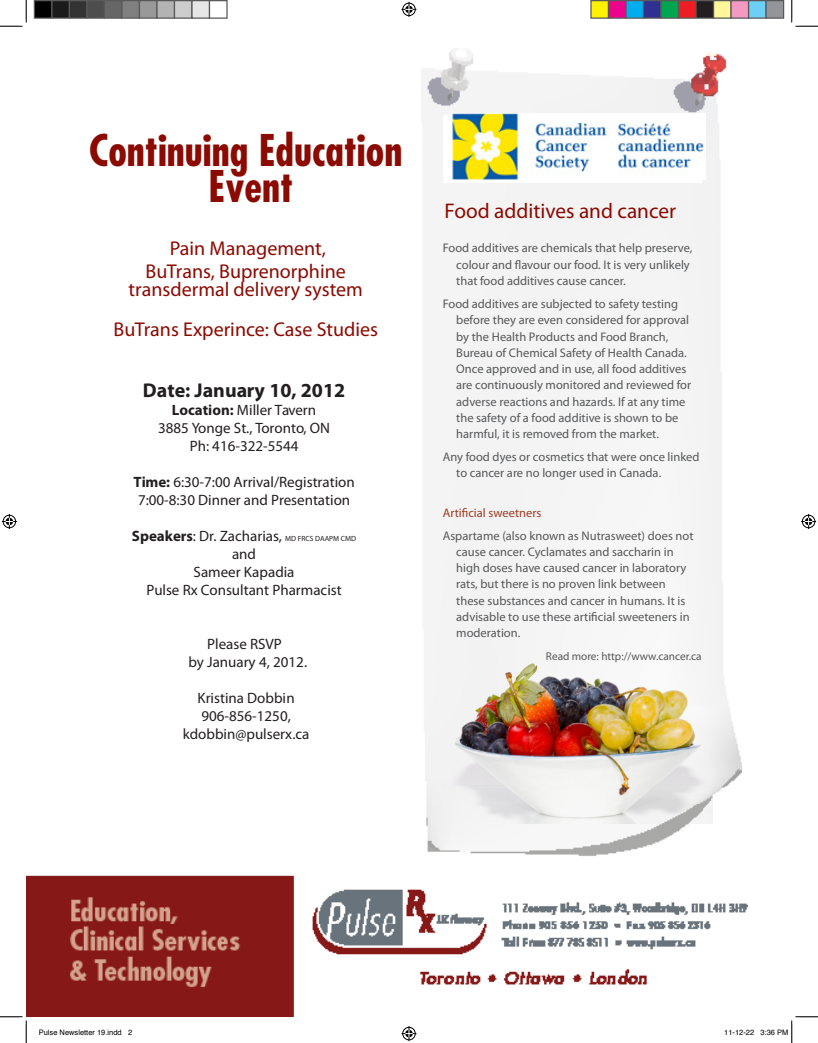
<style>
.page{position:relative;width:818px;height:1043px;background:#fff}
.page>*{position:absolute;margin:0;border:0;box-sizing:border-box;transform-origin:0 0}
.t1{font:700 condensed 42.5px/36.2px "Futura";color:#8b0a02;text-align:center}
.t2{font:21.25px "Myriad Pro";color:#8b0a02}
.Paragraph_Style_1{font:20px/17.5px "Myriad Pro";color:#8b0a02;text-align:center}
.t3{font:700 20px "Myriad Pro";color:#231f20}
.t4{font:15px/18px "Myriad Pro";color:#231f20;text-align:center}
.Paragraph_Style_1-2{font:12.5px/16.2px "Myriad Pro";color:#57585a}
.Paragraph_Style_1-3{font:12.5px "Myriad Pro";color:#9f3c24}
.Paragraph_Style_1-4{font:11.25px "Myriad Pro";color:#57585a}
.t5{font:7.5px "Helvetica";color:#000}
.s1{font-weight:700}
.s2{font-size:7.5px}
</style>
<div class="page">
<img style="left:422px;top:49px;width:319px;height:807px">
<img style="left:26px;top:875px;width:723px;height:141px">
<img style="left:443px;top:644px;width:269px;height:179px">
<div style="left:442px;top:115px;width:259px;height:67px;background:#fff"></div>
<img style="left:450px;top:114px;width:255px;height:66px">
<svg style="left:0;top:0;width:27px;height:27px"></svg>
<svg style="left:0;top:1015px;width:27px;height:27px"></svg>
<svg style="left:791px;top:0;width:27px;height:27px"></svg>
<svg style="left:401px;top:2px;width:15px;height:15px"></svg>
<svg style="left:401px;top:1026px;width:15px;height:15px"></svg>
<svg style="left:2px;top:514px;width:15px;height:15px"></svg>
<svg style="left:801px;top:514px;width:15px;height:15px"></svg>
<div style="left:34px;top:1px;width:18px;height:17px;background:#000"></div>
<div style="left:34px;top:0;width:18px;height:19px;border:1px solid #595959"></div>
<div style="left:52px;top:1px;width:17px;height:17px;background:#1a1a1a"></div>
<div style="left:51px;top:0;width:19px;height:19px;border:1px solid #595959"></div>
<div style="left:69px;top:1px;width:18px;height:17px;background:#333"></div>
<div style="left:69px;top:0;width:19px;height:19px;border:1px solid #595959"></div>
<div style="left:87px;top:1px;width:17px;height:17px;background:#4d4d4d"></div>
<div style="left:86px;top:0;width:19px;height:19px;border:1px solid #595959"></div>
<div style="left:104px;top:1px;width:18px;height:17px;background:#666"></div>
<div style="left:104px;top:0;width:18px;height:19px;border:1px solid #595959"></div>
<div style="left:122px;top:1px;width:17px;height:17px;background:#808080"></div>
<div style="left:121px;top:0;width:19px;height:19px;border:1px solid #595959"></div>
<div style="left:139px;top:1px;width:18px;height:17px;background:#999"></div>
<div style="left:139px;top:0;width:19px;height:19px;border:1px solid #595959"></div>
<div style="left:157px;top:1px;width:17px;height:17px;background:#b3b3b3"></div>
<div style="left:156px;top:0;width:19px;height:19px;border:1px solid #595959"></div>
<div style="left:174px;top:1px;width:18px;height:17px;background:#ccc"></div>
<div style="left:174px;top:0;width:18px;height:19px;border:1px solid #595959"></div>
<div style="left:192px;top:1px;width:17px;height:17px;background:#e6e6e6"></div>
<div style="left:191px;top:0;width:19px;height:19px;border:1px solid #595959"></div>
<div style="left:209px;top:0;width:19px;height:19px;border:1px solid #595959"></div>
<div style="left:591px;top:1px;width:17px;height:17px;background:#fff101"></div>
<div style="left:590px;top:0;width:19px;height:19px;border:1px solid #595959"></div>
<div style="left:608px;top:1px;width:18px;height:17px;background:#ed028c"></div>
<div style="left:608px;top:0;width:18px;height:19px;border:1px solid #595959"></div>
<div style="left:626px;top:1px;width:17px;height:17px;background:#00aeef"></div>
<div style="left:625px;top:0;width:19px;height:19px;border:1px solid #595959"></div>
<div style="left:643px;top:1px;width:18px;height:17px;background:#2e3092"></div>
<div style="left:642px;top:0;width:19px;height:19px;border:1px solid #595959"></div>
<div style="left:661px;top:1px;width:17px;height:17px;background:#00a54f"></div>
<div style="left:660px;top:0;width:19px;height:19px;border:1px solid #595959"></div>
<div style="left:678px;top:1px;width:18px;height:17px;background:#ee1d23"></div>
<div style="left:678px;top:0;width:18px;height:19px;border:1px solid #595959"></div>
<div style="left:696px;top:1px;width:17px;height:17px;background:#231f20"></div>
<div style="left:695px;top:0;width:19px;height:19px;border:1px solid #595959"></div>
<div style="left:713px;top:1px;width:18px;height:17px;background:#fff79a"></div>
<div style="left:712px;top:0;width:19px;height:19px;border:1px solid #595959"></div>
<div style="left:731px;top:1px;width:17px;height:17px;background:#f499c2"></div>
<div style="left:730px;top:0;width:19px;height:19px;border:1px solid #595959"></div>
<div style="left:748px;top:1px;width:18px;height:17px;background:#6bcff6"></div>
<div style="left:748px;top:0;width:18px;height:19px;border:1px solid #595959"></div>
<div style="left:766px;top:1px;width:17px;height:17px;background:#939598"></div>
<div style="left:765px;top:0;width:19px;height:19px;border:1px solid #595959"></div>
<svg style="left:791px;top:1016px;width:27px;height:26px"></svg>
<p class="t1" style="left:89px;top:132px;width:315px">Continuing Education<br>Event</p>
<p class="Paragraph_Style_1" style="left:170px;top:239px;width:157px">Pain Management,</p>
<p class="Paragraph_Style_1" style="left:129px;top:262px;width:236px">BuTrans, Buprenorphine transdermal delivery system</p>
<p class="Paragraph_Style_1" style="left:113px;top:320px;width:266px">BuTrans Experince: Case Studies</p>
<h3 class="t3" style="left:143px;top:377px;width:204px">Date: January 10, 2012</h3>
<p class="t4" style="left:158px;top:400px;width:174px"><span class="s1">Location:</span> Miller Tavern<br>3885 Yonge St., Toronto, ON<br>Ph: 416-322-5544</p>
<p class="t4" style="left:133px;top:472px;width:223px"><span class="s1">Time:</span> 6:30-7:00 Arrival/Registration<br>7:00-8:30 Dinner and Presentation</p>
<p class="t4" style="left:132px;top:526px;width:226px"><span class="s1">Speakers</span>: Dr. Zacharias, <span class="s2">MD FRCS DAAPM CMD </span>and<br>Sameer Kapadia<br>Pulse Rx Consultant Pharmacist</p>
<p class="t4" style="left:188px;top:634px;width:120px">Please RSVP<br>by January 4, 2012.</p>
<p class="t4" style="left:183px;top:688px;width:128px">Kristina Dobbin<br>906-856-1250, kdobbin@pulserx.ca</p>
<p class="t2" style="left:444px;top:198px;width:233px">Food additives and cancer</p>
<p class="Paragraph_Style_1-2" style="left:456px;top:240px;width:238px;text-indent:-13px">Food additives are chemicals that help preserve, colour and flavour our food. It is very unlikely that food additives cause cancer.</p>
<p class="Paragraph_Style_1-2" style="left:456px;top:295px;width:236px;text-indent:-13px">Food additives are subjected to safety testing before they are even considered for approval by the Health Products and Food Branch, Bureau of Chemical Safety of Health Canada.<br>Once approved and in use, all food additives are continuously monitored and reviewed for adverse reactions and hazards. If at any time the safety of a food additive is shown to be harmful, it is removed from the market.</p>
<p class="Paragraph_Style_1-2" style="left:456px;top:448px;width:245px;text-indent:-13px">Any food dyes or cosmetics that were once linked to cancer are no longer used in Canada.</p>
<p class="Paragraph_Style_1-3" style="left:442px;top:504px;width:100px">Artificial sweetners</p>
<p class="Paragraph_Style_1-2" style="left:456px;top:527px;width:239px;text-indent:-13px">Aspartame (also known as Nutrasweet) does not cause cancer. Cyclamates and saccharin in high doses have caused cancer in laboratory rats, but there is no proven link between these substances and cancer in humans. It is advisable to use these artificial sweeteners in moderation.</p>
<p class="Paragraph_Style_1-4" style="left:546px;top:649px;width:157px">Read more: http://www.cancer.ca</p>
<p class="t5" style="left:39px;top:1027px;width:95px">Pulse Newsletter 19.indd 2</p>
<p class="t5" style="left:724px;top:1027px;width:66px">11-12-22 3:36 PM</p>
</div>
